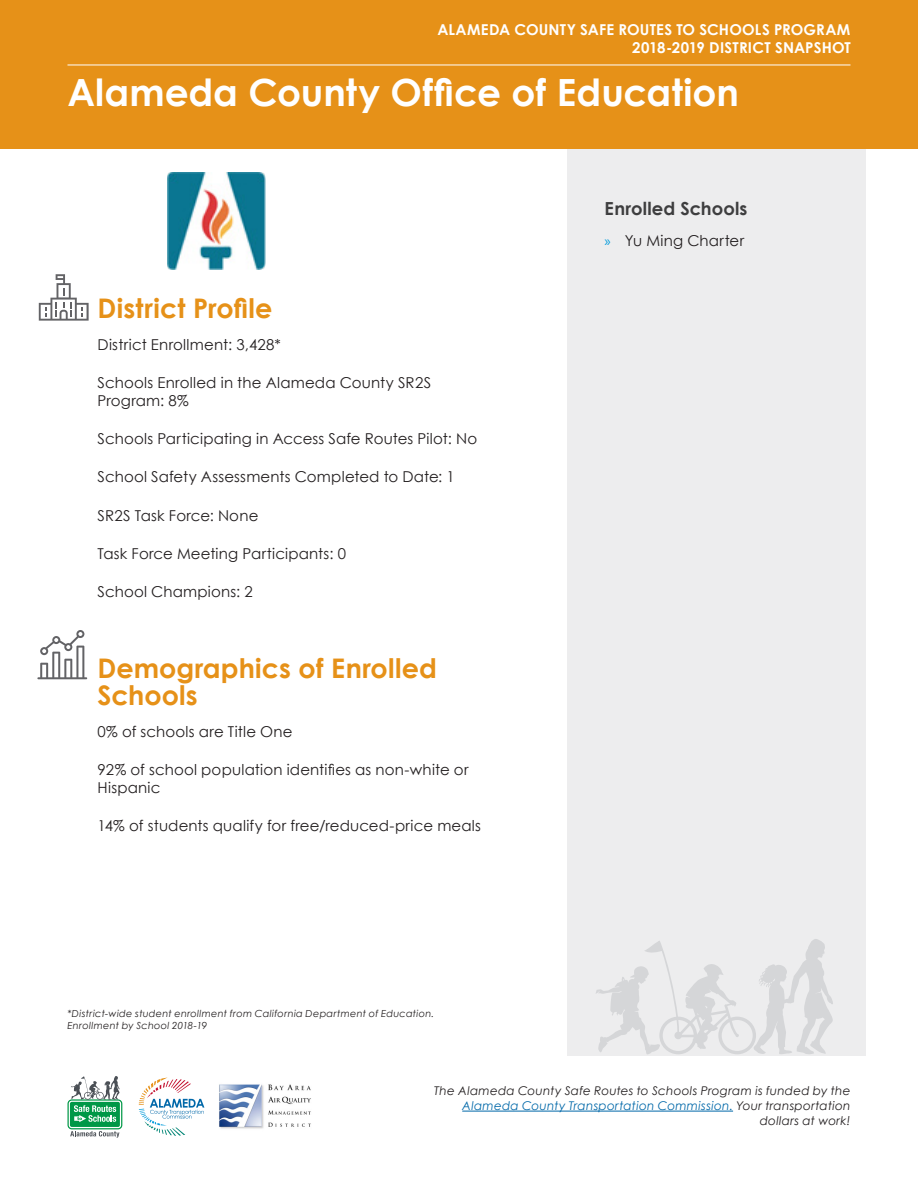
<style>
.page{position:relative;width:918px;height:1188px;background:#fff}
.page>*{position:absolute;margin:0;border:0;box-sizing:border-box;transform-origin:0 0}
.t1{font:700 37.5px "Century Gothic";color:#fff}
.t2{font:700 27px/27px "Century Gothic";letter-spacing:.005em;color:#e69118}
.t3{font:700 18px "Century Gothic";letter-spacing:.01em;color:#3e3e3f}
.t4{font:15px/18px "Century Gothic";letter-spacing:.01em;color:#231f20}
.t5{font:700 15px/18px "Century Gothic";letter-spacing:.01em;color:#fff;text-align:right}
.t6{font:italic 12px/15px "Century Gothic";letter-spacing:.02em;color:#231f20;text-align:right}
.t7{font:italic 9.75px/12px "Century Gothic";letter-spacing:.025em;color:#231f20}
.s1{font-family:"Myriad Pro";color:#069ddc}
.s2{color:#0068a9}
</style>
<div class="page">
<div style="left:567px;top:140px;width:299px;height:916px;background:#ededee"></div>
<div style="left:0;top:0;width:918px;height:148px;background:#e69118"></div>
<hr style="left:462px;top:1111px;width:271px;height:1px;background:#0068a9">
<svg style="left:139px;top:1078px;width:65px;height:58px"></svg>
<img style="left:219px;top:1084px;width:92px;height:45px">
<svg style="left:68px;top:1076px;width:54px;height:62px"></svg>
<svg style="left:596px;top:939px;width:237px;height:115px"></svg>
<hr style="left:68px;top:65px;width:782px;height:1px;background:#fff">
<svg style="left:39px;top:274px;width:50px;height:47px"></svg>
<svg style="left:37px;top:630px;width:50px;height:49px"></svg>
<img style="left:167px;top:173px;width:99px;height:97px">
<p class="t5" style="left:437px;top:20px;width:415px">ALAMEDA COUNTY SAFE ROUTES TO SCHOOLS PROGRAM<br>2018-2019 DISTRICT SNAPSHOT</p>
<h1 class="t1" style="left:68px;top:64px;width:673px">Alameda County Office of Education</h1>
<h2 class="t2" style="left:98px;top:294px;width:177px">District Profile</h2>
<p class="t4" style="left:98px;top:335px;width:185px">District Enrollment: 3,428*</p>
<p class="t4" style="left:98px;top:373px;width:335px">Schools Enrolled in the Alameda County SR2S<br>Program: 8%</p>
<p class="t4" style="left:98px;top:429px;width:381px">Schools Participating in Access Safe Routes Pilot: No</p>
<p class="t4" style="left:98px;top:468px;width:359px">School Safety Assessments Completed to Date: 1</p>
<p class="t4" style="left:98px;top:506px;width:162px">SR2S Task Force: None</p>
<p class="t4" style="left:98px;top:544px;width:250px">Task Force Meeting Participants: 0</p>
<p class="t4" style="left:98px;top:582px;width:157px">School Champions: 2</p>
<h2 class="t2" style="left:98px;top:654px;width:341px">Demographics of Enrolled<br>Schools</h2>
<p class="t4" style="left:98px;top:722px;width:197px">0% of schools are Title One</p>
<p class="t4" style="left:98px;top:760px;width:373px">92% of school population identifies as non-white or<br>Hispanic</p>
<p class="t4" style="left:98px;top:816px;width:385px">14% of students qualify for free/reduced-price meals</p>
<p class="t7" style="left:68px;top:1007px;width:368px">*District-wide student enrollment from California Department of Education.<br>Enrollment by School 2018-19</p>
<p class="t3" style="left:605px;top:194px;width:144px">Enrolled Schools</p>
<p class="t4" style="left:605px;top:231px;width:141px"><span class="s1">»</span> Yu Ming Charter</p>
<p class="t6" style="left:434px;top:1083px;width:418px">The Alameda County Safe Routes to Schools Program is funded by the<br><span class="s2">Alameda County Transportation Commission.</span> Your transportation dollars at work!</p>
</div>
